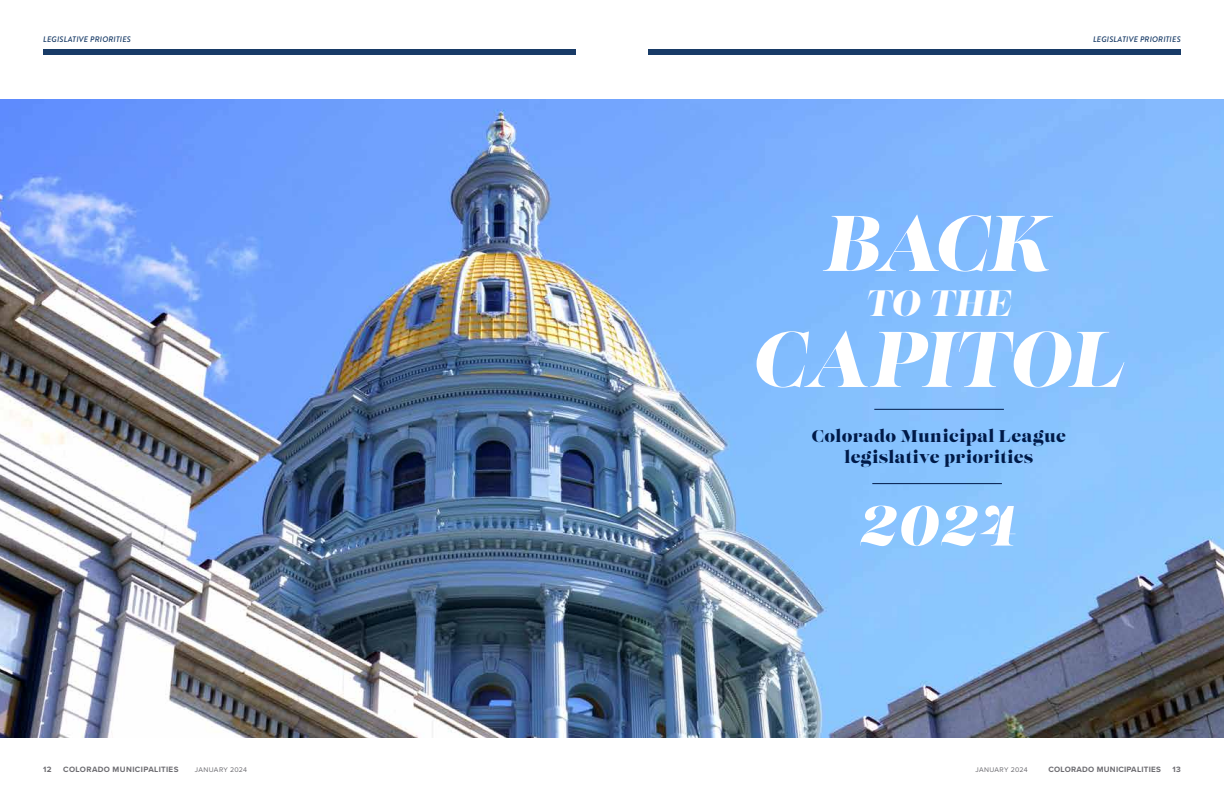
<style>
.page{position:relative;width:1224px;height:792px;background:#fff}
.page>*{position:absolute;margin:0;border:0;box-sizing:border-box;transform-origin:0 0}
.t1{font:italic 78.6px "Lust";letter-spacing:-.01em;color:#fff}
.t2{font:italic 56.6px "Lust";color:#fff}
.t3{font:italic 36.6px "Lust";color:#fff}
.t4{font:17px/21px "Lust";letter-spacing:.025em;color:#001a48;text-align:center}
.t5{font:italic 500 8px "Brandon Grotesque";letter-spacing:.02em;color:#183b67}
.t6{font:700 8px "Proxima Nova";letter-spacing:.03em;color:#6d6c71}
.t7{font:700 8px "Proxima Nova";letter-spacing:.05em;color:#6d6c71}
.t8{font:7px "Proxima Nova";letter-spacing:.035em;color:#6d6c71}
</style>
<div class="page">
<div style="left:43px;top:50px;width:533px;height:5px;background:#183b67"></div>
<img style="left:0;top:99px;width:1224px;height:639px">
<div style="left:648px;top:50px;width:533px;height:5px;background:#183b67"></div>
<hr style="left:874px;top:409px;width:130px;height:1px;background:#001a48">
<hr style="left:872px;top:483px;width:130px;height:1px;background:#001a48">
<p class="t5" style="left:43px;top:34px;width:89px">LEGISLATIVE PRIORITIES</p>
<p class="t5" style="left:1093px;top:34px;width:89px">LEGISLATIVE PRIORITIES</p>
<h1 class="t1" style="left:825px;top:194px;width:228px">BACK</h1>
<h3 class="t3" style="left:867px;top:280px;width:146px">TO THE</h3>
<h1 class="t1" style="left:754px;top:310px;width:372px">CAPITOL</h1>
<p class="t4" style="left:812px;top:427px;width:255px">Colorado Municipal League legislative priorities</p>
<h2 class="t2" style="left:861px;top:490px;width:157px">2024</h2>
<p class="t6" style="left:43px;top:763px;width:10px">12</p>
<p class="t7" style="left:63px;top:763px;width:117px">COLORADO MUNICIPALITIES</p>
<p class="t8" style="left:195px;top:764px;width:54px">JANUARY 2024</p>
<p class="t8" style="left:976px;top:764px;width:54px">JANUARY 2024</p>
<p class="t6" style="left:1048px;top:763px;width:114px">COLORADO MUNICIPALITIES</p>
<p class="t6" style="left:1173px;top:763px;width:10px">13</p>
</div>
